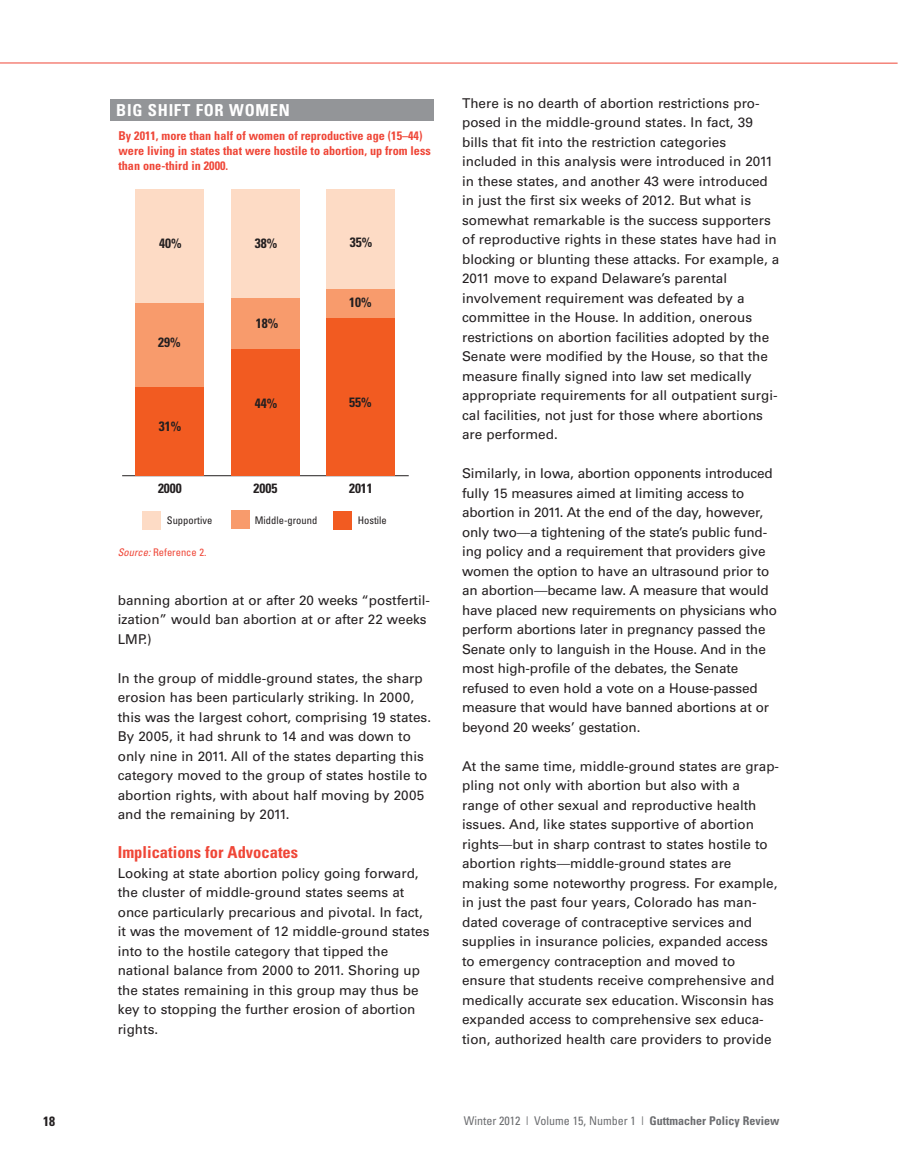
<style>
.page{position:relative;width:898px;height:1168px;background:#fff}
.page>*{position:absolute;margin:0;border:0;box-sizing:border-box;transform-origin:0 0}
.t1{font:700 condensed 16.5px "Univers";color:#ef4637}
.t2{font:700 condensed 16.5px "Univers";letter-spacing:.045em;color:#fff}
.t3{font:13.5px/19.5px "Univers";color:#231f20}
.t4{font:700 condensed 13.5px "Univers";color:#231f20}
.t5{font:700 condensed 12.15px/15px "Univers";color:#ef4637}
.t6{font:condensed 12px "Univers";color:#6c6d70}
.t7{font:condensed 10.5px "Univers";color:#231f20}
.t8{font:condensed 10.5px "Univers";color:#ef4637}
.s1{font-style:italic}
.s2{font-stretch:condensed}
.s3{font-weight:700}
</style>
<div class="page">
<hr style="left:0;top:63px;width:897px;height:1px;background:#ef4637">
<div style="left:110px;top:99px;width:324px;height:21px;background:#939598"></div>
<hr style="left:122px;top:475px;width:287px;height:1px;background:#231f20">
<div style="left:136px;top:189px;width:68px;height:115px;background:#fddbc5"></div>
<div style="left:231px;top:189px;width:69px;height:109px;background:#fddbc5"></div>
<div style="left:327px;top:189px;width:68px;height:100px;background:#fddbc5"></div>
<div style="left:136px;top:304px;width:68px;height:83px;background:#f89b6c"></div>
<div style="left:231px;top:298px;width:69px;height:52px;background:#f89b6c"></div>
<div style="left:327px;top:289px;width:68px;height:29px;background:#f89b6c"></div>
<div style="left:136px;top:387px;width:68px;height:89px;background:#f25b21"></div>
<div style="left:231px;top:350px;width:69px;height:126px;background:#f25b21"></div>
<div style="left:327px;top:318px;width:68px;height:158px;background:#f25b21"></div>
<div style="left:143px;top:511px;width:18px;height:18px;background:#fddbc5"></div>
<div style="left:231px;top:511px;width:18px;height:18px;background:#f89b6c"></div>
<div style="left:334px;top:511px;width:18px;height:18px;background:#f25b21"></div>
<p class="t2" style="left:116px;top:104px;width:175px">BIG SHIFT FOR WOMEN</p>
<p class="t5" style="left:118px;top:129px;width:314px">By 2011, more than half of women of reproductive age (15–44) were living in states that were hostile to abortion, up from less than one-third in 2000.</p>
<p class="t4" style="left:159px;top:238px;width:24px">40%</p>
<p class="t4" style="left:158px;top:337px;width:24px">29%</p>
<p class="t4" style="left:159px;top:422px;width:24px">31%</p>
<p class="t4" style="left:255px;top:238px;width:24px">38%</p>
<p class="t4" style="left:350px;top:238px;width:24px">35%</p>
<p class="t4" style="left:256px;top:318px;width:24px">18%</p>
<p class="t4" style="left:349px;top:297px;width:24px">10%</p>
<p class="t4" style="left:255px;top:398px;width:24px">44%</p>
<p class="t4" style="left:349px;top:397px;width:24px">55%</p>
<p class="t4" style="left:158px;top:483px;width:25px">2000</p>
<p class="t4" style="left:253px;top:483px;width:25px">2005</p>
<p class="t4" style="left:349px;top:483px;width:25px">2011</p>
<p class="t7" style="left:167px;top:516px;width:47px">Supportive</p>
<p class="t7" style="left:255px;top:517px;width:64px">Middle-ground</p>
<p class="t7" style="left:358px;top:516px;width:31px">Hostile</p>
<p class="t8" style="left:118px;top:548px;width:90px"><span class="s1">Source:</span> Reference 2.</p>
<p class="t3" style="left:118px;top:590px;width:314px">banning abortion at or after 20 weeks “postfertil&shy;ization” would ban abortion at or after 22 weeks<br>LMP.)</p>
<p class="t3" style="left:118px;top:668px;width:315px">In the group of middle-ground states, the sharp erosion has been particularly striking. In 2000, this was the largest cohort, comprising 19 states.<br>By 2005, it had shrunk to 14 and was down to only nine in 2011. All of the states departing this category moved to the group of states hostile to abortion rights, with about half moving by 2005 and the remaining by 2011.</p>
<p class="t1" style="left:118px;top:846px;width:182px">Implications for Advocates</p>
<p class="t3" style="left:118px;top:863px;width:313px">Looking at state abortion policy going forward, the cluster of middle-ground states seems at once particularly precarious and pivotal. In fact, it was the movement of 12 middle-ground states into to the hostile category that tipped the national balance from 2000 to 2011. Shoring up the states remaining in this group may thus be key to stopping the further erosion of abortion rights.</p>
<p class="t3" style="left:462px;top:93px;width:319px">There is no dearth of abortion restrictions pro&shy;posed in the middle-ground states. In fact, 39 bills that fit into the restriction categories included in this analysis were introduced in 2011 in these states, and another 43 were introduced in just the first six weeks of 2012. But what is somewhat remarkable is the success supporters of reproductive rights in these states have had in blocking or blunting these attacks. For example, a 2011 move to expand Delaware’s parental involvement requirement was defeated by a committee in the House. In addition, onerous restrictions on abortion facilities adopted by the Senate were modified by the House, so that the measure finally signed into law set medically appropriate requirements for all outpatient surgi&shy;cal facilities, not just for those where abortions are performed.</p>
<p class="t3" style="left:462px;top:464px;width:316px">Similarly, in Iowa, abortion opponents introduced fully 15 measures aimed at limiting access to abortion in 2011. At the end of the day, however, only two<span class="s2">—</span>a tightening of the state’s public fund&shy;ing policy and a requirement that providers give women the option to have an ultrasound prior to an abortion<span class="s2">—</span>became law. A measure that would have placed new requirements on physicians who perform abortions later in pregnancy passed the Senate only to languish in the House. And in the most high-profile of the debates, the Senate refused to even hold a vote on a House-passed measure that would have banned abortions at or beyond 20 weeks’ gestation.</p>
<p class="t3" style="left:462px;top:756px;width:318px">At the same time, middle-ground states are grap&shy;pling not only with abortion but also with a range of other sexual and reproductive health issues. And, like states supportive of abortion rights<span class="s2">—</span>but in sharp contrast to states hostile to abortion rights<span class="s2">—</span>middle-ground states are making some noteworthy progress. For example, in just the past four years, Colorado has man&shy;dated coverage of contraceptive services and supplies in insurance policies, expanded access to emergency contraception and moved to ensure that students receive comprehensive and medically accurate sex education. Wisconsin has expanded access to comprehensive sex educa&shy;tion, authorized health care providers to provide</p>
<p class="t4" style="left:43px;top:1116px;width:13px">18</p>
<p class="t6" style="left:464px;top:1116px;width:317px">Winter 2012 | Volume 15, Number 1 | <span class="s3">Guttmacher Policy Review</span></p>
</div>
